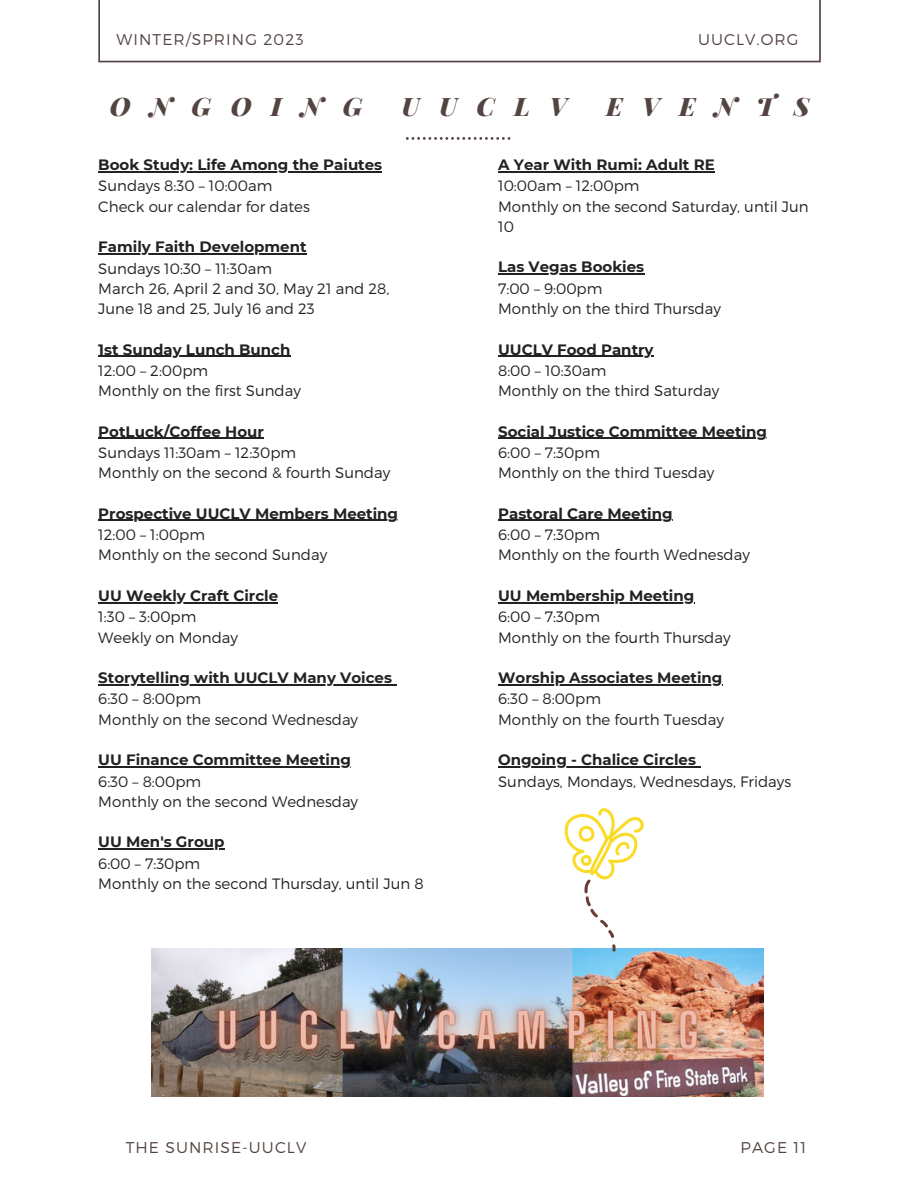
<style>
.page{position:relative;width:918px;height:1188px;background:#fff}
.page>*{position:absolute;margin:0;border:0;box-sizing:border-box;transform-origin:0 0}
.t1{font:italic 900 25.5px "Playfair Display";letter-spacing:.77em;color:#544441}
.t2{font:300 15.6px "Montserrat";letter-spacing:.07em;color:#544441}
.t3{font:300 15px/20.2px "Montserrat";color:#222}
.t4{font:700 15px "Montserrat";color:#222}
</style>
<div class="page">
<svg style="left:406px;top:137px;width:104px;height:3px"></svg>
<img style="left:152px;top:949px;width:612px;height:147px">
<svg style="left:564px;top:808px;width:81px;height:144px"></svg>
<hr style="left:98px;top:171px;width:284px;height:1px;background:#222">
<hr style="left:98px;top:253px;width:209px;height:1px;background:#222">
<hr style="left:98px;top:356px;width:193px;height:1px;background:#222">
<hr style="left:98px;top:438px;width:166px;height:1px;background:#222">
<hr style="left:98px;top:520px;width:300px;height:1px;background:#222">
<hr style="left:98px;top:602px;width:180px;height:1px;background:#222">
<hr style="left:98px;top:684px;width:294px;height:1px;background:#222">
<hr style="left:98px;top:766px;width:253px;height:1px;background:#222">
<hr style="left:98px;top:848px;width:126px;height:2px;background:#222">
<hr style="left:498px;top:171px;width:217px;height:1px;background:#222">
<hr style="left:498px;top:274px;width:146px;height:1px;background:#222">
<hr style="left:498px;top:356px;width:156px;height:1px;background:#222">
<hr style="left:498px;top:438px;width:269px;height:1px;background:#222">
<hr style="left:498px;top:520px;width:175px;height:1px;background:#222">
<hr style="left:498px;top:602px;width:196px;height:1px;background:#222">
<hr style="left:498px;top:684px;width:224px;height:1px;background:#222">
<hr style="left:498px;top:766px;width:198px;height:1px;background:#222">
<p class="t2" style="left:117px;top:29px;width:189px">WINTER/SPRING 2023</p>
<p class="t2" style="left:698px;top:29px;width:102px">UUCLV.ORG</p>
<h1 class="t1" style="left:110px;top:88px;width:254px">ONGOING</h1>
<h1 class="t1" style="left:402px;top:88px;width:167px">UUCLV</h1>
<h1 class="t1" style="left:606px;top:88px;width:205px">EVENTS</h1>
<p class="t4" style="left:98px;top:155px;width:285px">Book Study: Life Among the Paiutes</p>
<p class="t3" style="left:98px;top:175px;width:213px">Sundays 8:30 – 10:00am<br>Check our calendar for dates</p>
<p class="t4" style="left:98px;top:238px;width:210px">Family Faith Development</p>
<p class="t3" style="left:98px;top:257px;width:293px">Sundays 10:30 – 11:30am<br>March 26, April 2 and 30, May 21 and 28,<br>June 18 and 25, July 16 and 23</p>
<p class="t4" style="left:98px;top:340px;width:194px">1st Sunday Lunch Bunch</p>
<p class="t3" style="left:98px;top:360px;width:204px">12:00 – 2:00pm<br>Monthly on the first Sunday</p>
<p class="t4" style="left:98px;top:422px;width:167px">PotLuck/Coffee Hour</p>
<p class="t3" style="left:98px;top:442px;width:293px">Sundays 11:30am – 12:30pm<br>Monthly on the second &amp; fourth Sunday</p>
<p class="t4" style="left:98px;top:504px;width:301px">Prospective UUCLV Members Meeting</p>
<p class="t3" style="left:98px;top:524px;width:230px">12:00 – 1:00pm<br>Monthly on the second Sunday</p>
<p class="t4" style="left:98px;top:586px;width:181px">UU Weekly Craft Circle</p>
<p class="t3" style="left:98px;top:606px;width:141px">1:30 – 3:00pm<br>Weekly on Monday</p>
<p class="t4" style="left:98px;top:668px;width:295px">Storytelling with UUCLV Many Voices</p>
<p class="t3" style="left:98px;top:688px;width:261px">6:30 – 8:00pm<br>Monthly on the second Wednesday</p>
<p class="t4" style="left:98px;top:751px;width:254px">UU Finance Committee Meeting</p>
<p class="t3" style="left:98px;top:770px;width:261px">6:30 – 8:00pm<br>Monthly on the second Wednesday</p>
<p class="t4" style="left:98px;top:833px;width:128px">UU Men's Group</p>
<p class="t3" style="left:98px;top:852px;width:327px">6:00 – 7:30pm<br>Monthly on the second Thursday, until Jun 8</p>
<p class="t4" style="left:498px;top:155px;width:218px">A Year With Rumi: Adult RE</p>
<p class="t3" style="left:498px;top:175px;width:312px">10:00am – 12:00pm<br>Monthly on the second Saturday, until Jun<br>10</p>
<p class="t4" style="left:498px;top:258px;width:148px">Las Vegas Bookies</p>
<p class="t3" style="left:498px;top:278px;width:224px">7:00 – 9:00pm<br>Monthly on the third Thursday</p>
<p class="t4" style="left:498px;top:340px;width:157px">UUCLV Food Pantry</p>
<p class="t3" style="left:498px;top:360px;width:223px">8:00 – 10:30am<br>Monthly on the third Saturday</p>
<p class="t4" style="left:498px;top:422px;width:270px">Social Justice Committee Meeting</p>
<p class="t3" style="left:498px;top:442px;width:218px">6:00 – 7:30pm<br>Monthly on the third Tuesday</p>
<p class="t4" style="left:498px;top:504px;width:176px">Pastoral Care Meeting</p>
<p class="t3" style="left:498px;top:524px;width:253px">6:00 – 7:30pm<br>Monthly on the fourth Wednesday</p>
<p class="t4" style="left:498px;top:586px;width:198px">UU Membership Meeting</p>
<p class="t3" style="left:498px;top:606px;width:234px">6:00 – 7:30pm<br>Monthly on the fourth Thursday</p>
<p class="t4" style="left:498px;top:668px;width:226px">Worship Associates Meeting</p>
<p class="t3" style="left:498px;top:688px;width:227px">6:30 – 8:00pm<br>Monthly on the fourth Tuesday</p>
<p class="t4" style="left:498px;top:751px;width:199px">Ongoing - Chalice Circles</p>
<p class="t3" style="left:498px;top:770px;width:295px">Sundays, Mondays, Wednesdays, Fridays</p>
<p class="t2" style="left:126px;top:1137px;width:182px">THE SUNRISE-UUCLV</p>
<p class="t2" style="left:741px;top:1138px;width:67px">PAGE 11</p>
</div>
